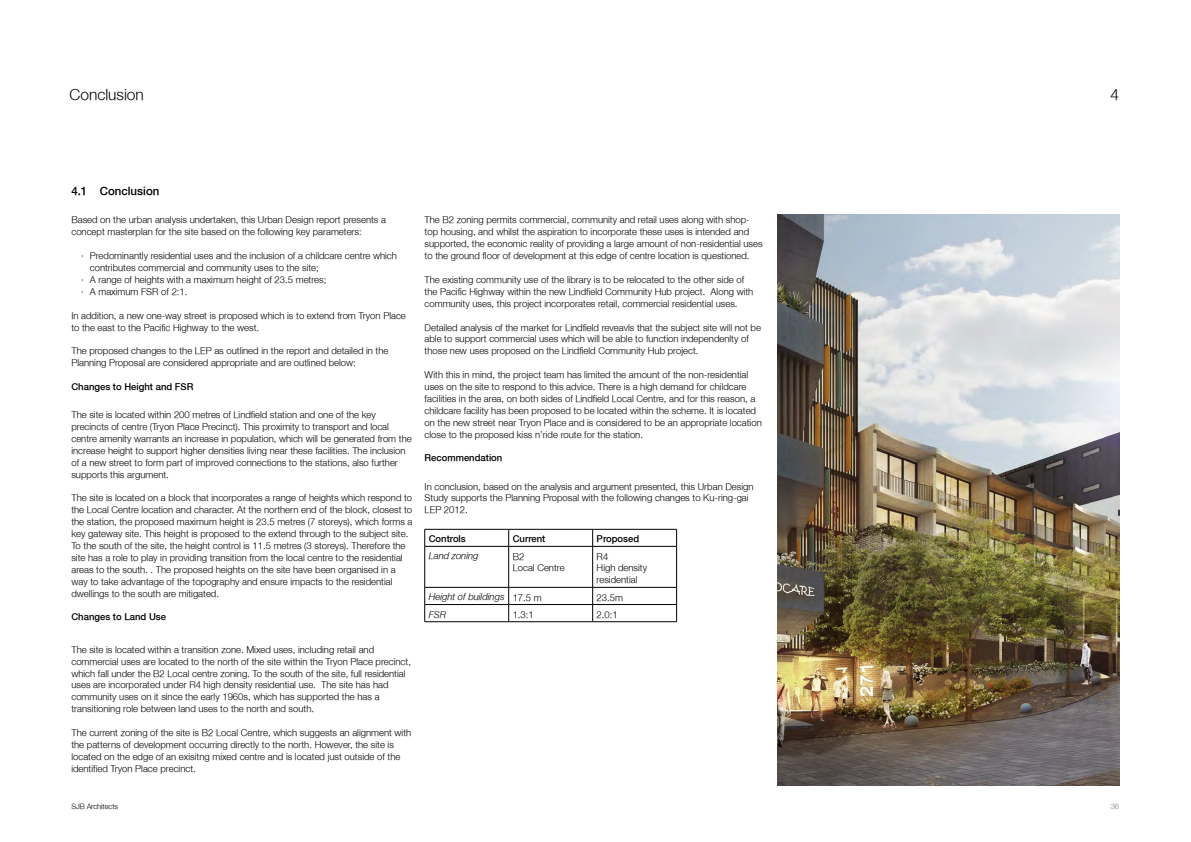
<style>
.page{position:relative;width:1191px;height:842px;background:#fff}
.page>*{position:absolute;margin:0;border:0;box-sizing:border-box;transform-origin:0 0}
.t1{font:300 15.5px "Helvetica 45";color:#000}
.t2{font:500 11.5px "Helvetica 65";color:#000}
.t3{font:300 9.5px/11.9px "Helvetica 45";color:#000}
.t4{font:500 9.5px "Helvetica 65";color:#000}
.t5{font:italic 300 9.5px "Helvetica 46";color:#000}
.t6{font:300 7.5px "Helvetica 45";letter-spacing:-.01em;color:#000}
.t7{font:300 7.5px "Helvetica 45";color:#77787b}
.s1{font-family:"Helvetica 45";font-style:normal}
</style>
<div class="page">
<img style="left:778px;top:214px;width:341px;height:571px">
<hr style="left:424px;top:529px;width:85px;height:1px;background:#000">
<svg style="left:424px;top:529px;width:1px;height:17px"></svg>
<hr style="left:509px;top:529px;width:83px;height:1px;background:#000">
<svg style="left:508px;top:529px;width:1px;height:17px"></svg>
<hr style="left:592px;top:529px;width:85px;height:1px;background:#000">
<svg style="left:592px;top:529px;width:1px;height:17px"></svg>
<svg style="left:676px;top:529px;width:1px;height:17px"></svg>
<hr style="left:424px;top:546px;width:85px;height:1px;background:#000">
<hr style="left:424px;top:546px;width:1px;height:41px;background:#000">
<hr style="left:509px;top:546px;width:83px;height:1px;background:#000">
<hr style="left:508px;top:546px;width:1px;height:41px;background:#000">
<hr style="left:592px;top:546px;width:85px;height:1px;background:#000">
<hr style="left:592px;top:546px;width:1px;height:41px;background:#000">
<hr style="left:676px;top:546px;width:1px;height:41px;background:#000">
<hr style="left:424px;top:587px;width:85px;height:1px;background:#000">
<hr style="left:509px;top:587px;width:83px;height:1px;background:#000">
<hr style="left:592px;top:587px;width:85px;height:1px;background:#000">
<hr style="left:424px;top:604px;width:85px;height:1px;background:#000">
<svg style="left:424px;top:587px;width:1px;height:34px"></svg>
<hr style="left:509px;top:604px;width:83px;height:1px;background:#000">
<svg style="left:508px;top:587px;width:1px;height:34px"></svg>
<hr style="left:592px;top:604px;width:85px;height:1px;background:#000">
<svg style="left:592px;top:587px;width:1px;height:34px"></svg>
<svg style="left:676px;top:587px;width:1px;height:34px"></svg>
<hr style="left:424px;top:621px;width:85px;height:1px;background:#000">
<hr style="left:509px;top:621px;width:83px;height:1px;background:#000">
<hr style="left:592px;top:621px;width:85px;height:1px;background:#000">
<h1 class="t1" style="left:69px;top:85px;width:76px">Conclusion</h1>
<h1 class="t1" style="left:1110px;top:85px;width:10px">4</h1>
<p class="t2" style="left:71px;top:184px;width:89px">4.1 Conclusion</p>
<p class="t3" style="left:71px;top:214px;width:316px">Based on the urban analysis undertaken, this Urban Design report presents a concept masterplan for the site based on the following key parameters:</p>
<p class="t3" style="left:81px;top:250px;width:317px">· Predominantly residential uses and the inclusion of a childcare centre which</p>
<p class="t3" style="left:90px;top:261px;width:230px">contributes commercial and community uses to the site;</p>
<p class="t3" style="left:81px;top:273px;width:247px">· A range of heights with a maximum height of 23.5 metres;</p>
<p class="t3" style="left:81px;top:285px;width:108px">· A maximum FSR of 2:1.</p>
<p class="t3" style="left:71px;top:309px;width:336px">In addition, a new one-way street is proposed which is to extend from Tryon Place to the east to the Pacific Highway to the west.</p>
<p class="t3" style="left:71px;top:345px;width:318px">The proposed changes to the LEP as outlined in the report and detailed in the<br>Planning Proposal are considered appropriate and are outlined below:</p>
<p class="t4" style="left:71px;top:381px;width:123px">Changes to Height and FSR</p>
<p class="t3" style="left:71px;top:409px;width:342px">The site is located within 200 metres of Lindfield station and one of the key precincts of centre (Tryon Place Precinct). This proximity to transport and local centre amenity warrants an increase in population, which will be generated from the increase height to support higher densities living near these facilities. The inclusion of a new street to form part of improved connections to the stations, also further supports this argument.</p>
<p class="t3" style="left:71px;top:492px;width:343px">The site is located on a block that incorporates a range of heights which respond to the Local Centre location and character. At the northern end of the block, closest to the station, the proposed maximum height is 23.5 metres (7 storeys), which forms a key gateway site. This height is proposed to the extend through to the subject site.<br>To the south of the site, the height control is 11.5 metres (3 storeys). Therefore the site has a role to play in providing transition from the local centre to the residential areas to the south. . The proposed heights on the site have been organised in a way to take advantage of the topography and ensure impacts to the residential dwellings to the south are mitigated.</p>
<p class="t4" style="left:71px;top:611px;width:96px">Changes to Land Use</p>
<p class="t3" style="left:71px;top:643px;width:341px">The site is located within a transition zone. Mixed uses, including retail and commercial uses are located to the north of the site within the Tryon Place precinct, which fall under the B2 Local centre zoning. To the south of the site, full residential uses are incorporated under R4 high density residential use. The site has had community uses on it since the early 1960s, which has supported the has a transitioning role between land uses to the north and south.</p>
<p class="t3" style="left:71px;top:726px;width:341px">The current zoning of the site is B2 Local Centre, which suggests an alignment with the patterns of development occurring directly to the north. However, the site is located on the edge of an exisitng mixed centre and is located just outside of the identified Tryon Place precinct.</p>
<p class="t3" style="left:424px;top:214px;width:339px">The B2 zoning permits commercial, community and retail uses along with shop&shy;top housing, and whilst the aspiration to incorporate these uses is intended and supported, the economic reality of providing a large amount of non-residential uses to the ground floor of development at this edge of centre location is questioned.</p>
<p class="t3" style="left:424px;top:273px;width:330px">The existing community use of the library is to be relocated to the other side of the Pacific Highway within the new Lindfield Community Hub project. Along with community uses, this project incorporates retail, commercial residential uses.</p>
<p class="t3" style="left:424px;top:321px;width:338px">Detailed analysis of the market for Lindfield reveavls that the subject site will not be able to support commercial uses which will be able to function independenlty of those new uses proposed on the Lindfield Community Hub project.</p>
<p class="t3" style="left:424px;top:369px;width:339px">With this in mind, the project team has limited the amount of the non-residential uses on the site to respond to this advice. There is a high demand for childcare facilities in the area, on both sides of Lindfield Local Centre, and for this reason, a childcare facility has been proposed to be located within the scheme. It is located on the new street near Tryon Place and is considered to be an appropriate location close to the proposed kiss n’ride route for the station.</p>
<p class="t4" style="left:424px;top:452px;width:79px">Recommendation</p>
<p class="t3" style="left:424px;top:480px;width:330px">In conclusion, based on the analysis and argument presented, this Urban Design<br>Study supports the Planning Proposal with the following changes to Ku-ring-gai<br>LEP 2012.</p>
<p class="t4" style="left:429px;top:533px;width:39px">Controls</p>
<p class="t4" style="left:513px;top:533px;width:34px">Current</p>
<p class="t4" style="left:596px;top:533px;width:44px">Proposed</p>
<p class="t5" style="left:429px;top:550px;width:51px">Land zoning</p>
<p class="t3" style="left:513px;top:550px;width:53px">B2<br>Local Centre</p>
<p class="t3" style="left:596px;top:550px;width:52px">R4<br>High density residential</p>
<p class="t5" style="left:429px;top:591px;width:114px">Height of buildings <span class="s1">17.5 m</span></p>
<p class="t3" style="left:596px;top:591px;width:28px">23.5m</p>
<p class="t5" style="left:429px;top:608px;width:19px">FSR</p>
<p class="t3" style="left:513px;top:608px;width:23px">1.3:1</p>
<p class="t3" style="left:596px;top:608px;width:23px">2.0:1</p>
<p class="t6" style="left:71px;top:802px;width:48px">SJB Architects</p>
<p class="t7" style="left:1110px;top:802px;width:10px">36</p>
</div>
